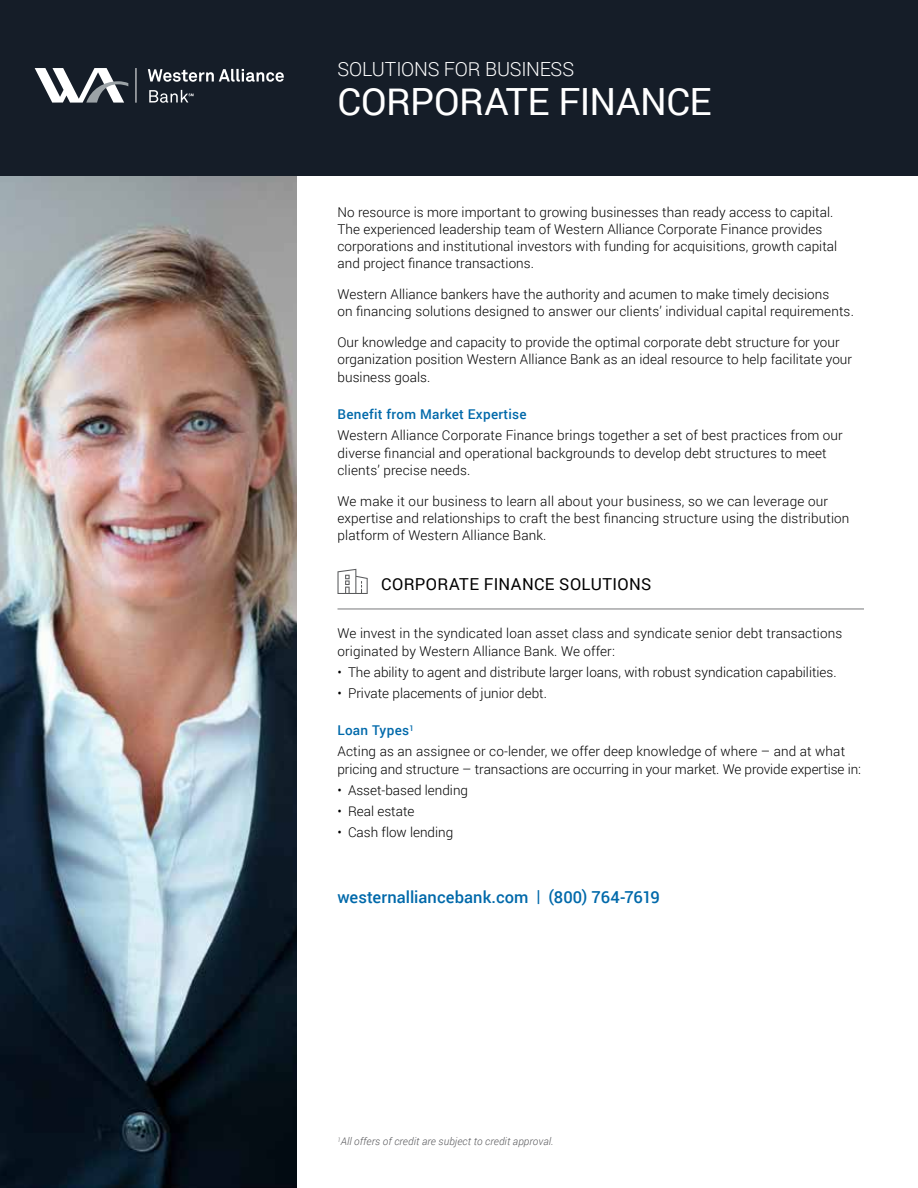
<style>
.page{position:relative;width:918px;height:1188px;background:#fff}
.page>*{position:absolute;margin:0;border:0;box-sizing:border-box;transform-origin:0 0}
.t1{font:37.5px "Roboto";letter-spacing:-.015em;color:#fff}
.t2{font:300 19.5px "Roboto";letter-spacing:-.01em;color:#fff}
.t3{font:500 16.5px "Roboto";letter-spacing:.005em;color:#0069aa}
.t4{font:16.5px "Roboto";letter-spacing:.02em;color:#000}
.t5{font:300 13.5px/17.2px "Roboto";letter-spacing:.005em;color:#000}
.t6{font:500 13.5px "Roboto";letter-spacing:.02em;color:#0069aa}
.t7{font:italic 300 10.5px "Roboto";letter-spacing:.01em;color:#58585b}
.s1{font-weight:500;color:#0069aa}
</style>
<div class="page">
<img style="left:0;top:176px;width:297px;height:1012px">
<div style="left:0;top:0;width:918px;height:176px;background:#151d28"></div>
<hr style="left:338px;top:609px;width:526px;height:1px;background:#77787b">
<hr style="left:136px;top:68px;width:1px;height:35px;background:#fff">
<svg style="left:148px;top:69px;width:136px;height:13px"></svg>
<svg style="left:149px;top:90px;width:45px;height:13px"></svg>
<svg style="left:35px;top:68px;width:93px;height:35px"></svg>
<svg style="left:338px;top:569px;width:30px;height:25px"></svg>
<h2 class="t2" style="left:338px;top:55px;width:238px">SOLUTIONS FOR BUSINESS</h2>
<h1 class="t1" style="left:338px;top:75px;width:375px">CORPORATE FINANCE</h1>
<p class="t5" style="left:338px;top:203px;width:501px">No resource is more important to growing businesses than ready access to capital.<br>The experienced leadership team of Western Alliance Corporate Finance provides corporations and institutional investors with funding for acquisitions, growth capital and project finance transactions.</p>
<p class="t5" style="left:338px;top:285px;width:518px">Western Alliance bankers have the authority and acumen to make timely decisions<br>on financing solutions designed to answer our clients’ individual capital requirements.</p>
<p class="t5" style="left:338px;top:333px;width:516px">Our knowledge and capacity to provide the optimal corporate debt structure for your organization position Western Alliance Bank as an ideal resource to help facilitate your business goals.</p>
<p class="t6" style="left:338px;top:405px;width:191px">Benefit from Market Expertise</p>
<p class="t5" style="left:338px;top:427px;width:507px">Western Alliance Corporate Finance brings together a set of best practices from our diverse financial and operational backgrounds to develop debt structures to meet clients’ precise needs.</p>
<p class="t5" style="left:338px;top:492px;width:513px">We make it our business to learn all about your business, so we can leverage our expertise and relationships to craft the best financing structure using the distribution platform of Western Alliance Bank.</p>
<p class="t4" style="left:381px;top:572px;width:272px">CORPORATE FINANCE SOLUTIONS</p>
<p class="t5" style="left:338px;top:625px;width:506px">We invest in the syndicated loan asset class and syndicate senior debt transactions originated by Western Alliance Bank. We offer:</p>
<p class="t5" style="left:338px;top:663px;width:501px">• The ability to agent and distribute larger loans, with robust syndication capabilities.</p>
<p class="t5" style="left:338px;top:684px;width:211px">• Private placements of junior debt.</p>
<p class="t5" style="left:338px;top:719px;width:509px;line-height:21.3px"><span class="s1">Loan Types</span><sup>1<br></sup>Acting as an assignee or co-lender, we offer deep knowledge of where – and at what</p>
<p class="t5" style="left:338px;top:760px;width:525px">pricing and structure – transactions are occurring in your market. We provide expertise in:</p>
<p class="t5" style="left:338px;top:781px;width:132px">• Asset-based lending</p>
<p class="t5" style="left:338px;top:802px;width:78px">• Real estate</p>
<p class="t5" style="left:338px;top:823px;width:117px">• Cash flow lending</p>
<p class="t3" style="left:338px;top:886px;width:324px">westernalliancebank.com | (800) 764-7619</p>
<p class="t7" style="left:338px;top:1134px;width:218px"><sup>1</sup>All offers of credit are subject to credit approval.</p>
</div>
